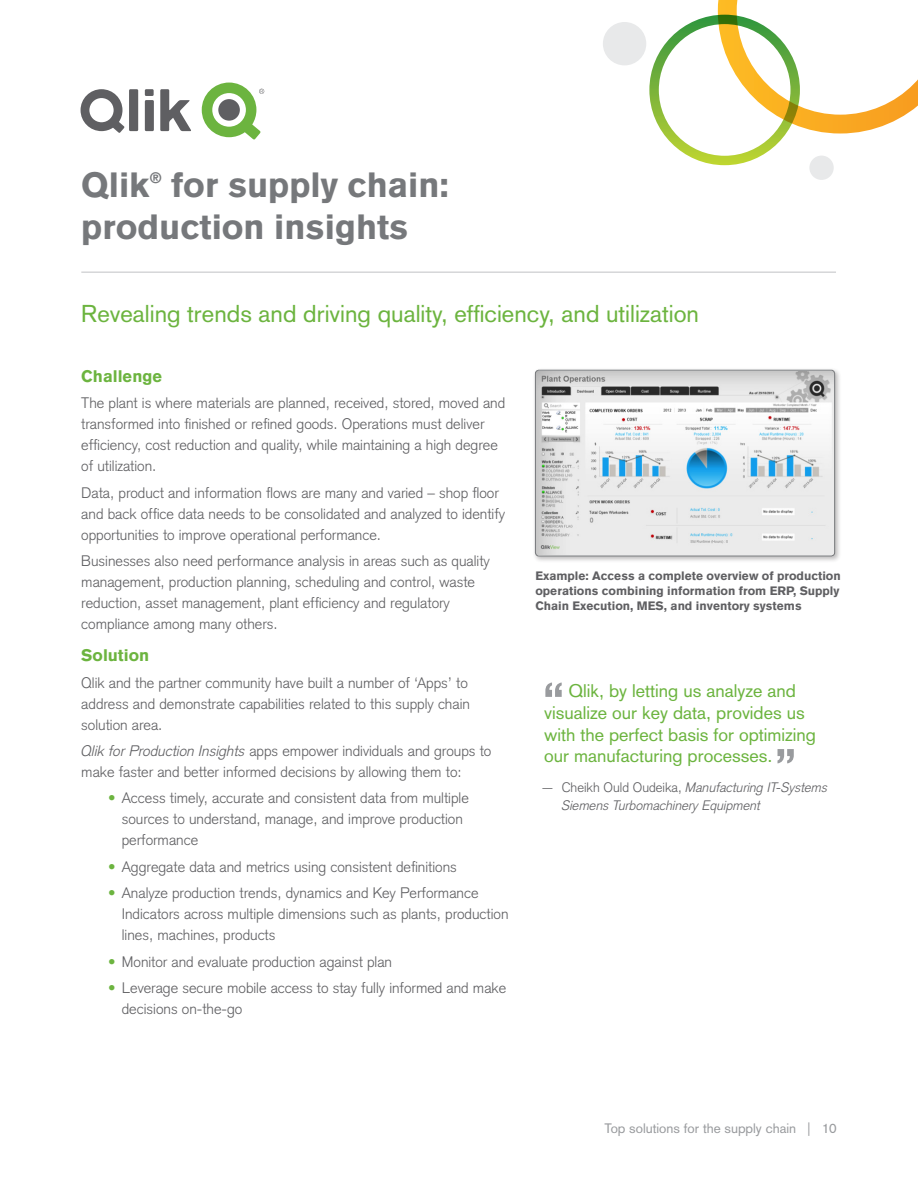
<style>
.page{position:relative;width:918px;height:1188px;background:#fff}
.page>*{position:absolute;margin:0;border:0;box-sizing:border-box;transform-origin:0 0}
.Main_Title{font:900 34.5px/42px "Basic Commercial LT Pro";color:#76787b}
.Sub_Title{font:24px "Basic Commercial LT Pro";color:#6cb43f}
.t1{font:18px/21.6px "Basic Commercial LT Pro";color:#6cb43f}
.Body_Sub_Heading{font:900 16.5px "Basic Commercial LT Pro";color:#6cb43f}
.Body_Copy{font:300 15px/21px "Basic Commercial LT Pro";color:#5f5f62}
.Main_Title-2{font:900 14.85px "Basic Commercial LT Pro";color:#76787b}
.Body_Copy-2{font:italic 300 13.5px/18px "Basic Commercial LT Pro";color:#5f5f62}
.PageTitle-PageNumber{font:13.5px "Basic Commercial LT Pro";color:#999b9e}
.Figure_Heading{font:900 12px/15px "Basic Commercial LT Pro";color:#5f5f62;text-align:justify}
.s1{font-style:italic}
.s2{color:#6cb43f}
.s3{font-style:normal}
</style>
<div class="page">
<hr style="left:81px;top:272px;width:755px;height:1px;background:#c0c1c4">
<div style="left:532px;top:367px;width:310px;height:196px;background:#231f20;opacity:.3"></div>
<img style="left:535px;top:371px;width:300px;height:184px">
<div style="left:535px;top:370px;width:300px;height:186px;border:1px solid #76787b;border-radius:3px"></div>
<svg style="left:545px;top:683px;width:17px;height:14px"></svg>
<svg style="left:778px;top:749px;width:16px;height:14px"></svg>
<svg style="left:81px;top:89px;width:110px;height:44px"></svg>
<svg style="left:202px;top:83px;width:62px;height:56px"></svg>
<div style="left:809px;top:156px;width:25px;height:24px;background:#e8e9ea;border-radius:50%"></div>
<div style="left:603px;top:22px;width:43px;height:43px;background:#e8e9ea;border-radius:50%"></div>
<div style="left:649px;top:15px;width:151px;height:150px;border:9px solid #fff;border-radius:50%"></div>
<svg style="left:718px;top:0;width:200px;height:134px"></svg>
<p class="Main_Title" style="left:81px;top:164px;width:70px">Qlik</p>
<p class="Main_Title-2" style="left:150px;top:169px;width:13px">®</p>
<p class="Main_Title" style="left:81px;top:164px;width:369px;text-indent:90px">for supply chain: production insights</p>
<p class="Sub_Title" style="left:81px;top:300px;width:619px">Revealing trends and driving quality, efficiency, and utilization</p>
<p class="Body_Sub_Heading" style="left:81px;top:366px;width:82px">Challenge</p>
<p class="Body_Copy" style="left:81px;top:393px;width:425px">The plant is where materials are planned, received, stored, moved and transformed into finished or refined goods. Operations must deliver efficiency, cost reduction and quality, while maintaining a high degree of utilization.</p>
<p class="Body_Copy" style="left:81px;top:482px;width:425px">Data, product and information flows are many and varied – shop floor and back office data needs to be consolidated and analyzed to identify opportunities to improve operational performance.</p>
<p class="Body_Copy" style="left:81px;top:551px;width:410px">Businesses also need performance analysis in areas such as quality management, production planning, scheduling and control, waste reduction, asset management, plant efficiency and regulatory compliance among many others.</p>
<p class="Body_Sub_Heading" style="left:81px;top:645px;width:69px">Solution</p>
<p class="Body_Copy" style="left:81px;top:672px;width:390px">Qlik and the partner community have built a number of ‘Apps’ to address and demonstrate capabilities related to this supply chain solution area.</p>
<p class="Body_Copy" style="left:81px;top:740px;width:412px"><span class="s1">Qlik for Production Insights</span> apps empower individuals and groups to make faster and better informed decisions by allowing them to:</p>
<p class="Body_Copy" style="left:122px;top:788px;width:349px;text-indent:-14px"><span class="s2">•</span> Access timely, accurate and consistent data from multiple sources to understand, manage, and improve production performance</p>
<p class="Body_Copy" style="left:108px;top:856px;width:350px"><span class="s2">•</span> Aggregate data and metrics using consistent definitions</p>
<p class="Body_Copy" style="left:122px;top:882px;width:388px;text-indent:-14px"><span class="s2">•</span> Analyze production trends, dynamics and Key Performance<br>Indicators across multiple dimensions such as plants, production lines, machines, products</p>
<p class="Body_Copy" style="left:108px;top:951px;width:285px"><span class="s2">•</span> Monitor and evaluate production against plan</p>
<p class="Body_Copy" style="left:122px;top:977px;width:386px;text-indent:-14px"><span class="s2">•</span> Leverage secure mobile access to stay fully informed and make decisions on-the-go</p>
<p class="Figure_Heading" style="left:535px;top:568px;width:307px">Example: Access a complete overview of production operations combining information from ERP, Supply Chain Execution, MES, and inventory systems</p>
<p class="t1" style="left:544px;top:680px;width:273px;text-indent:24px">Qlik, by letting us analyze and visualize our key data, provides us with the perfect basis for optimizing our manufacturing processes.</p>
<p class="Body_Copy-2" style="left:562px;top:778px;width:268px;text-indent:-21px"><span class="s3">— Cheikh Ould Oudeika,</span> Manufacturing IT-Systems<br>Siemens Turbomachinery Equipment</p>
<p class="PageTitle-PageNumber" style="left:604px;top:1120px;width:234px">Top solutions for the supply chain | 10</p>
</div>
